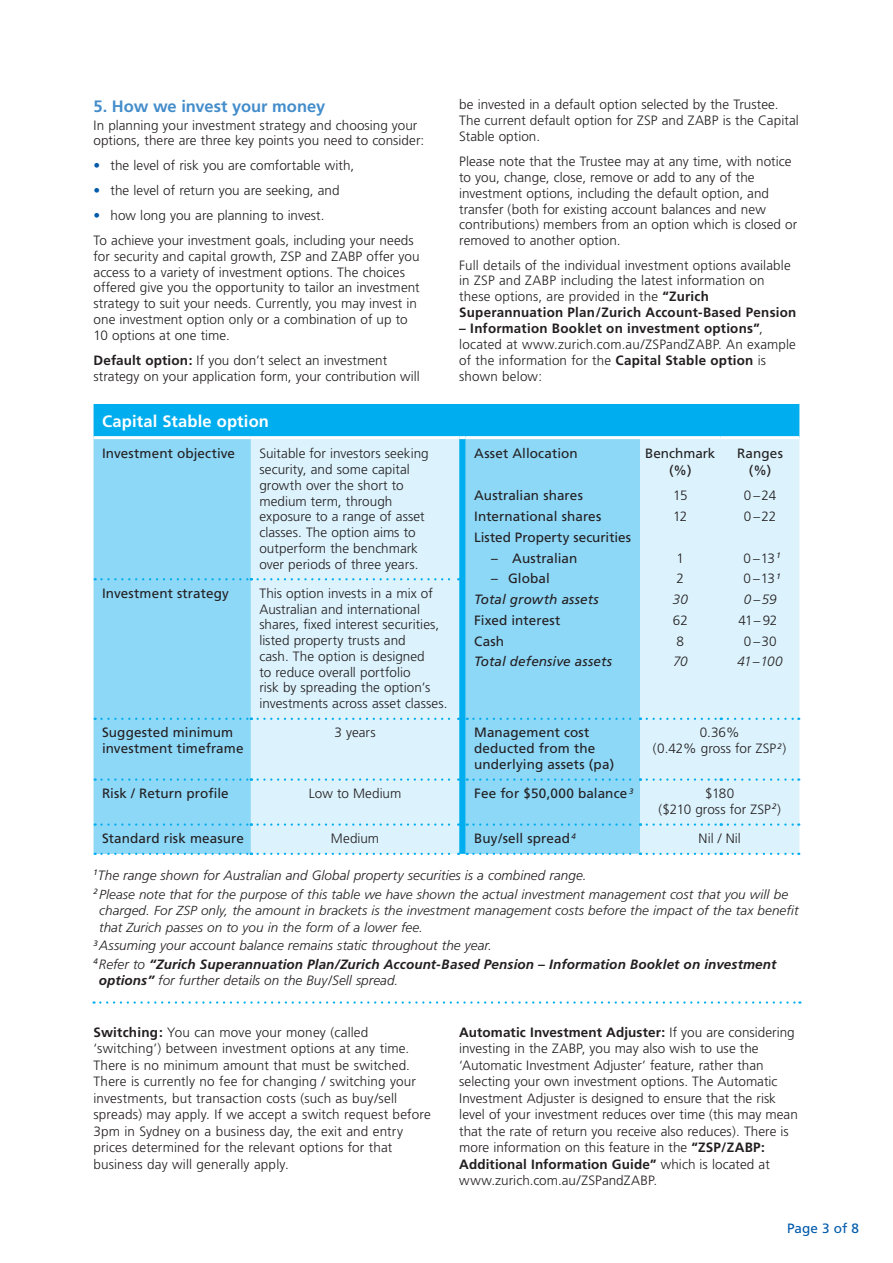
<style>
.page{position:relative;width:893px;height:1263px;background:#fff}
.page>*{position:absolute;margin:0;border:0;box-sizing:border-box;transform-origin:0 0}
.t1{font:700 16.5px "Frutiger";color:#448dcb}
.t2{font:700 16.5px "Frutiger";letter-spacing:.01em;color:#fff}
.t3{font:300 13.5px/15.9px "Frutiger";letter-spacing:.005em;color:#231f20}
.t4{font:13.5px/20.7px "Frutiger";letter-spacing:.005em;color:#231f20}
.t5{font:italic 700 13.5px/18.6px "Frutiger";letter-spacing:.01em;color:#231f20}
.t6{font:italic 300 13.5px "Frutiger";color:#231f20}
.t7{font:italic 13.5px "Frutiger";letter-spacing:.005em;color:#231f20}
.t8{font:13.5px "Frutiger";letter-spacing:.005em;color:#015aaa}
.t9{font:italic 300 13.05px/16.5px "Frutiger";letter-spacing:.005em;color:#231f20}
.s1{color:#015aaa}
.s2{font-weight:700}
.s3{font-style:italic}
.s4{font-weight:300}
</style>
<div class="page">
<svg style="left:94px;top:404px;width:705px;height:451px;background:#a7e0f8"></svg>
<hr style="left:466px;top:436px;width:174px;height:3px;background:#fff">
<hr style="left:640px;top:436px;width:81px;height:3px;background:#fff">
<hr style="left:721px;top:436px;width:78px;height:3px;background:#fff">
<svg style="left:94px;top:1001px;width:706px;height:3px"></svg>
<p class="t1" style="left:94px;top:96px;width:233px">5. How we invest your money</p>
<p class="t3" style="left:94px;top:117px;width:332px">In planning your investment strategy and choosing your options, there are three key points you need to consider:</p>
<p class="t3" style="left:94px;top:158px;width:262px"><span class="s1">•</span> the level of risk you are comfortable with,</p>
<p class="t3" style="left:94px;top:183px;width:247px"><span class="s1">•</span> the level of return you are seeking, and</p>
<p class="t3" style="left:94px;top:203px;width:322px;line-height:24.9px"><span class="s1">•</span> how long you are planning to invest.<br>To achieve your investment goals, including your needs</p>
<p class="t3" style="left:94px;top:248px;width:328px">for security and capital growth, ZSP and ZABP offer you access to a variety of investment options. The choices offered give you the opportunity to tailor an investment strategy to suit your needs. Currently, you may invest in one investment option only or a combination of up to 10 options at one time.</p>
<p class="t3" style="left:94px;top:352px;width:328px"><span class="s2">Default option:</span> If you don’t select an investment strategy on your application form, your contribution will</p>
<p class="t3" style="left:459px;top:97px;width:341px">be invested in a default option selected by the Trustee.<br>The current default option for ZSP and ZABP is the Capital<br>Stable option.</p>
<p class="t3" style="left:459px;top:154px;width:340px">Please note that the Trustee may at any time, with notice to you, change, close, remove or add to any of the investment options, including the default option, and transfer (both for existing account balances and new contributions) members from an option which is closed or removed to another option.</p>
<p class="t3" style="left:459px;top:257px;width:339px">Full details of the individual investment options available in ZSP and ZABP including the latest information on these options, are provided in the <span class="s2">“Zurich Superannuation Plan/Zurich Account-Based Pension</span></p>
<p class="t3" style="left:459px;top:321px;width:338px"><span class="s2">– Information Booklet on investment options”</span>, located at www.zurich.com.au/ZSPandZABP. An example of the information for the <span class="s2">Capital Stable option</span> is shown below:</p>
<p class="t2" style="left:102px;top:412px;width:168px">Capital Stable option</p>
<p class="t4" style="left:102px;top:443px;width:135px">Investment objective</p>
<p class="t3" style="left:259px;top:446px;width:171px">Suitable for investors seeking security, and some capital growth over the short to medium term, through exposure to a range of asset classes. The option aims to outperform the benchmark over periods of three years.</p>
<p class="t4" style="left:474px;top:443px;width:105px">Asset Allocation</p>
<p class="t4" style="left:645px;top:445px;width:72px;line-height:16.5px;text-align:center">Benchmark (%)</p>
<p class="t3" style="left:673px;top:486px;width:16px;line-height:20.7px">15<br>12</p>
<p class="t3" style="left:677px;top:548px;width:9px;line-height:20.7px">1<br>2</p>
<p class="t6" style="left:673px;top:592px;width:16px">30</p>
<p class="t3" style="left:673px;top:610px;width:16px;line-height:20.7px">62<br>8</p>
<p class="t6" style="left:673px;top:654px;width:16px">70</p>
<p class="t4" style="left:737px;top:445px;width:47px;line-height:16.5px;text-align:center">Ranges (%)</p>
<p class="t3" style="left:744px;top:485px;width:34px;line-height:20.7px">0–24<br>0–22</p>
<p class="t3" style="left:744px;top:548px;width:39px;line-height:20.7px;text-align:justify">0–13<sup>1<br></sup>0–13<sup>1<br></sup><span class="s3">0–59</span></p>
<p class="t3" style="left:738px;top:610px;width:40px;line-height:20.7px;text-align:center">41– 92<br>0–30</p>
<p class="t6" style="left:737px;top:654px;width:47px">41–100</p>
<p class="t4" style="left:474px;top:485px;width:158px">Australian shares<br>International shares<br>Listed Property securities</p>
<p class="t4" style="left:491px;top:548px;width:88px">– Australian</p>
<p class="t4" style="left:491px;top:568px;width:60px">– Global</p>
<p class="t7" style="left:474px;top:592px;width:126px">Total growth assets</p>
<p class="t4" style="left:474px;top:610px;width:88px">Fixed interest<br>Cash</p>
<p class="t7" style="left:474px;top:654px;width:139px">Total defensive assets</p>
<p class="t4" style="left:102px;top:583px;width:128px">Investment strategy</p>
<p class="t3" style="left:259px;top:585px;width:190px">This option invests in a mix of<br>Australian and international shares, fixed interest securities, listed property trusts and<br>cash. The option is designed<br>to reduce overall portfolio<br>risk by spreading the option’s investments across asset classes.</p>
<p class="t4" style="left:102px;top:725px;width:143px;line-height:15.8px">Suggested minimum investment timeframe</p>
<p class="t3" style="left:334px;top:725px;width:43px">3 years</p>
<p class="t4" style="left:474px;top:725px;width:142px;line-height:15.8px">Management cost deducted from the underlying assets (pa)</p>
<p class="t3" style="left:653px;top:725px;width:135px;text-align:center">0.36%<br>(0.42% gross for ZSP <sup>2</sup>)</p>
<p class="t4" style="left:102px;top:783px;width:128px">Risk / Return profile</p>
<p class="t3" style="left:309px;top:786px;width:94px">Low to Medium</p>
<p class="t4" style="left:474px;top:783px;width:161px">Fee for $50,000 balance <sup>3</sup></p>
<p class="t3" style="left:658px;top:786px;width:124px;text-align:center">$180<br>($210 gross for ZSP <sup>2</sup>)</p>
<p class="t4" style="left:102px;top:828px;width:143px">Standard risk measure</p>
<p class="t3" style="left:331px;top:831px;width:50px">Medium</p>
<p class="t4" style="left:474px;top:828px;width:103px">Buy/sell spread <sup>4</sup></p>
<p class="t3" style="left:699px;top:831px;width:44px">Nil / Nil</p>
<p class="t6" style="left:94px;top:867px;width:494px"><sup>1</sup>The range shown for Australian and Global property securities is a combined range.</p>
<p class="t9" style="left:99px;top:886px;width:701px;text-indent:-6px"><sup>2</sup> Please note that for the purpose of this table we have shown the actual investment management cost that you will be charged. For ZSP only, the amount in brackets is the investment management costs before the impact of the tax benefit that Zurich passes on to you in the form of a lower fee.</p>
<p class="t5" style="left:94px;top:936px;width:684px"><sup>3</sup> <span class="s4">Assuming your account balance remains static throughout the year.<br></span><sup>4</sup><span class="s4">Refer to</span> “Zurich Superannuation Plan/Zurich Account-Based Pension – Information Booklet on investment</p>
<p class="t6" style="left:99px;top:973px;width:301px"><span class="s2">options”</span> for further details on the Buy/Sell spread.</p>
<p class="t3" style="left:94px;top:1024px;width:339px;line-height:16.5px"><span class="s2">Switching:</span> You can move your money (called ‘switching’) between investment options at any time.<br>There is no minimum amount that must be switched.<br>There is currently no fee for changing / switching your investments, but transaction costs (such as buy/sell spreads) may apply. If we accept a switch request before 3pm in Sydney on a business day, the exit and entry prices determined for the relevant options for that business day will generally apply.</p>
<p class="t3" style="left:459px;top:1024px;width:340px;line-height:16.5px"><span class="s2">Automatic Investment Adjuster:</span> If you are considering investing in the ZABP, you may also wish to use the ‘Automatic Investment Adjuster’ feature, rather than selecting your own investment options. The Automatic Investment Adjuster is designed to ensure that the risk level of your investment reduces over time (this may mean that the rate of return you receive also reduces). There is more information on this feature in the <span class="s2">“ZSP/ZABP:<br>Additional Information Guide”</span> which is located at www.zurich.com.au/ZSPandZABP.</p>
<p class="t8" style="left:787px;top:1220px;width:73px">Page 3 of 8</p>
</div>
